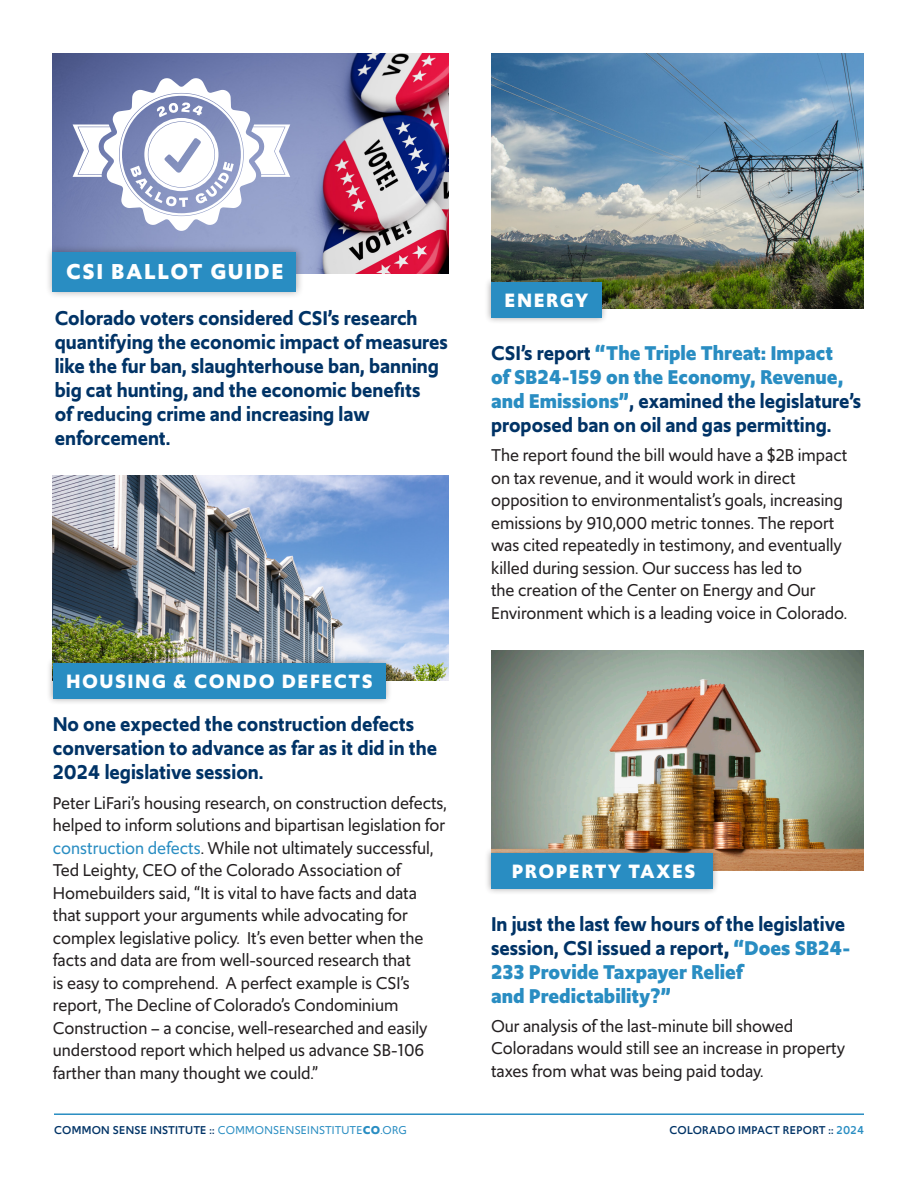
<style>
.page{position:relative;width:918px;height:1188px;background:#fff}
.page>*{position:absolute;margin:0;border:0;box-sizing:border-box;transform-origin:0 0}
.t1{font:700 22.8px "Upgrade";letter-spacing:.075em;color:#fff}
.t2{font:600 21px/24px "Upgrade";color:#036}
.t3{font:700 20.4px "Upgrade";letter-spacing:.075em;color:#fff}
.t4{font:18px/22.5px "Upgrade";color:#231f20}
.t5{font:12px "Upgrade";letter-spacing:.025em;color:#298dc2}
.t6{font:500 12px "Upgrade";letter-spacing:.025em;color:#036}
.s1{color:#298dc2}
.s2{font-weight:700;color:#298dc2}
.s3{font-weight:700}
.s4{font-weight:500;color:#036}
</style>
<div class="page">
<img style="left:53px;top:476px;width:396px;height:205px">
<img style="left:491px;top:54px;width:373px;height:255px">
<img style="left:491px;top:651px;width:373px;height:220px">
<hr style="left:54px;top:1113px;width:810px;height:2px;background:#298dc2">
<div style="left:484px;top:846px;width:235px;height:49px;background:#231f20;opacity:.4"></div>
<div style="left:491px;top:853px;width:222px;height:35px;background:#298dc2"></div>
<div style="left:46px;top:656px;width:346px;height:49px;background:#231f20;opacity:.4"></div>
<div style="left:53px;top:663px;width:333px;height:35px;background:#298dc2"></div>
<div style="left:484px;top:276px;width:125px;height:49px;background:#231f20;opacity:.4"></div>
<div style="left:491px;top:283px;width:111px;height:35px;background:#298dc2"></div>
<img style="left:53px;top:54px;width:396px;height:220px">
<div style="left:45px;top:244px;width:259px;height:55px;background:#231f20;opacity:.4"></div>
<div style="left:53px;top:252px;width:243px;height:39px;background:#298dc2"></div>
<svg style="left:73px;top:77px;width:217px;height:155px"></svg>
<p class="t1" style="left:66px;top:257px;width:219px">CSI BALLOT GUIDE</p>
<p class="t2" style="left:55px;top:307px;width:395px">Colorado voters considered CSI’s research quantifying the economic impact of measures like the fur ban, slaughterhouse ban, banning big cat hunting, and the economic benefits<br>of reducing crime and increasing law enforcement.</p>
<p class="t3" style="left:66px;top:667px;width:308px">HOUSING &amp; CONDO DEFECTS</p>
<p class="t2" style="left:53px;top:713px;width:386px">No one expected the construction defects conversation to advance as far as it did in the<br>2024 legislative session.</p>
<p class="t4" style="left:53px;top:791px;width:395px">Peter LiFari’s housing research, on construction defects, helped to inform solutions and bipartisan legislation for <span class="s1">construction defects</span>. While not ultimately successful, Ted Leighty, CEO of the Colorado Association of Homebuilders said, “It is vital to have facts and data that support your arguments while advocating for complex legislative policy. It’s even better when the facts and data are from well-sourced research that<br>is easy to comprehend. A perfect example is CSI’s report, The Decline of Colorado’s Condominium Construction – a concise, well-researched and easily understood report which helped us advance SB-106 farther than many thought we could.”</p>
<p class="t3" style="left:505px;top:287px;width:85px">ENERGY</p>
<p class="t2" style="left:491px;top:341px;width:372px">CSI’s report <span class="s2">“The Triple Threat: Impact<br>of SB24-159 on the Economy, Revenue, and Emissions”</span>, examined the legislature’s proposed ban on oil and gas permitting.</p>
<p class="t4" style="left:491px;top:444px;width:358px">The report found the bill would have a $2B impact on tax revenue, and it would work in direct opposition to environmentalist’s goals, increasing emissions by 910,000 metric tonnes. The report was cited repeatedly in testimony, and eventually killed during session. Our success has led to<br>the creation of the Center on Energy and Our Environment which is a leading voice in Colorado.</p>
<p class="t3" style="left:512px;top:857px;width:185px">PROPERTY TAXES</p>
<p class="t2" style="left:491px;top:912px;width:361px">In just the last few hours of the legislative session, CSI issued a report<span class="s3">,</span> <span class="s2">“Does SB24- 233 Provide Taxpayer Relief<br>and Predictability?”</span></p>
<p class="t4" style="left:491px;top:1015px;width:356px">Our analysis of the last-minute bill showed<br>Coloradans would still see an increase in property taxes from what was being paid today.</p>
<p class="t5" style="left:54px;top:1122px;width:354px"><span class="s4">COMMON SENSE INSTITUTE ::</span> COMMONSENSEINSTITUTE<span class="s3">CO</span>.ORG</p>
<p class="t6" style="left:669px;top:1122px;width:196px">COLORADO IMPACT REPORT :: <span class="s1">2024</span></p>
</div>
